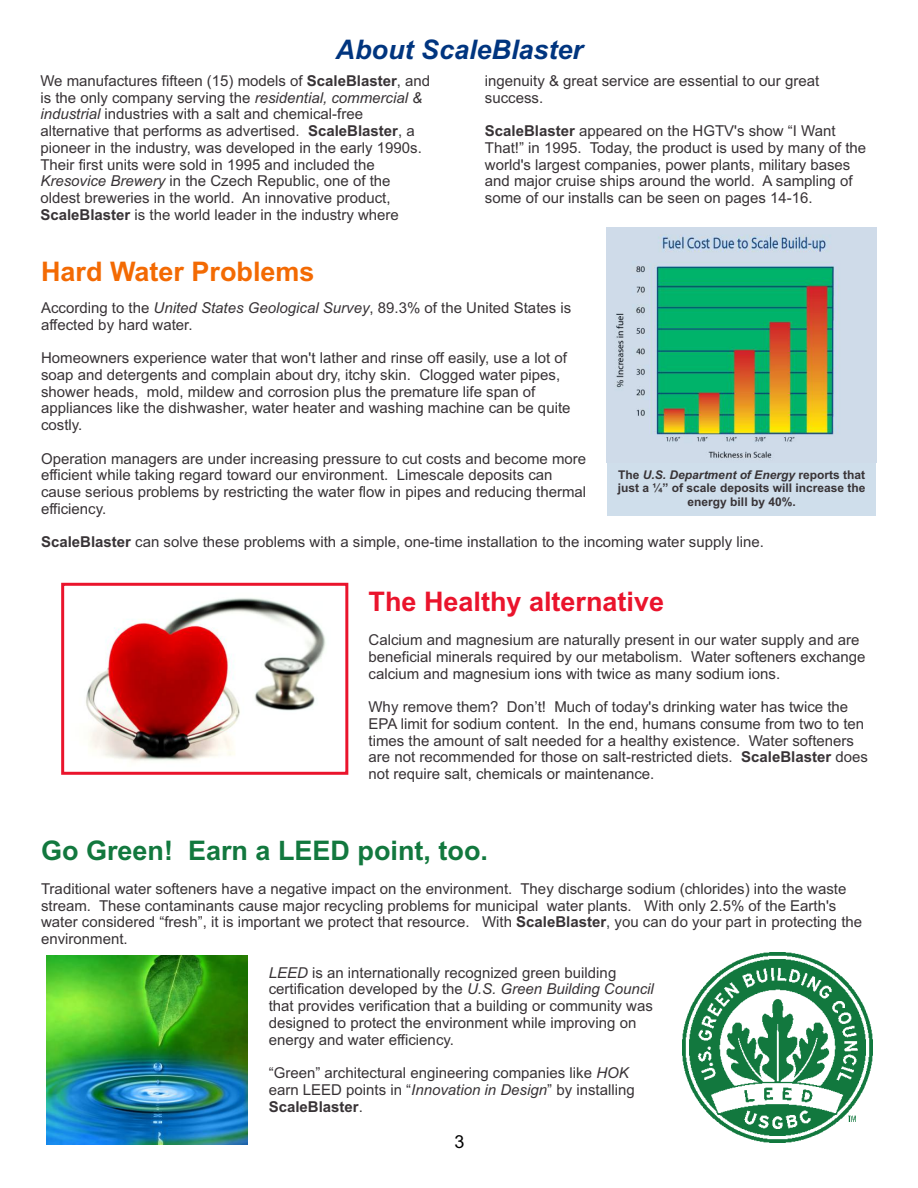
<style>
.page{position:relative;width:918px;height:1188px;background:#fff}
.page>*{position:absolute;margin:0;border:0;box-sizing:border-box;transform-origin:0 0}
.t1{font:700 27px "Arial";color:#12783e}
.t2{font:700 27px "Arial";color:#ea142c}
.t3{font:700 27px "Arial";color:#f36a03}
.t4{font:italic 700 27px "Arial";color:#00357f}
.t5{font:18px "Arial";color:#000}
.t6{font:15px/16.8px "Arial";color:#383336}
.t7{font:700 12px/13.4px "Arial";color:#383336;text-align:center}
.s1{font-weight:700}
.s2{font-style:italic}
</style>
<div class="page">
<div style="left:607px;top:227px;width:268px;height:289px;background:#cfdeeb"></div>
<img style="left:616px;top:227px;width:261px;height:235px">
<img style="left:86px;top:598px;width:240px;height:163px">
<div style="left:61px;top:583px;width:287px;height:192px;border:3px solid #ea142c"></div>
<img style="left:46px;top:955px;width:201px;height:189px">
<img style="left:683px;top:953px;width:189px;height:190px">
<h1 class="t4" style="left:336px;top:39px;width:249px">About ScaleBlaster</h1>
<p class="t6" style="left:40px;top:74px;width:391px">We manufactures fifteen (15) models of <span class="s1">ScaleBlaster</span>, and</p>
<p class="t6" style="left:485px;top:74px;width:336px">ingenuity &amp; great service are essential to our great</p>
<p class="t6" style="left:40px;top:90px;width:383px">is the only company serving the <span class="s2">residential, commercial &amp;</span></p>
<p class="t6" style="left:485px;top:90px;width:60px">success.</p>
<p class="t6" style="left:40px;top:107px;width:376px"><span class="s2">industrial</span> industries with a salt and chemical-free alternative that performs as advertised. <span class="s1">ScaleBlaster</span>, a</p>
<p class="t6" style="left:485px;top:124px;width:352px"><span class="s1">ScaleBlaster</span> appeared on the HGTV's show “I Want</p>
<p class="t6" style="left:40px;top:141px;width:383px">pioneer in the industry, was developed in the early 1990s.</p>
<p class="t6" style="left:485px;top:141px;width:383px">That!” in 1995. Today, the product is used by many of the</p>
<p class="t6" style="left:40px;top:157px;width:336px">Their first units were sold in 1995 and included the</p>
<p class="t6" style="left:485px;top:157px;width:367px">world's largest companies, power plants, military bases</p>
<p class="t6" style="left:40px;top:174px;width:352px"><span class="s2">Kresovice Brewery</span> in the Czech Republic, one of the</p>
<p class="t6" style="left:485px;top:174px;width:369px">and major cruise ships around the world. A sampling of</p>
<p class="t6" style="left:40px;top:191px;width:352px">oldest breweries in the world. An innovative product,</p>
<p class="t6" style="left:485px;top:191px;width:329px">some of our installs can be seen on pages 14-16.</p>
<p class="t6" style="left:40px;top:208px;width:360px"><span class="s1">ScaleBlaster</span> is the world leader in the industry where</p>
<h1 class="t3" style="left:41px;top:261px;width:275px">Hard Water Problems</h1>
<p class="t6" style="left:41px;top:301px;width:532px">According to the <span class="s2">United States Geological Survey</span>, 89.3% of the United States is affected by hard water.</p>
<p class="t6" style="left:41px;top:351px;width:531px">Homeowners experience water that won't lather and rinse off easily, use a lot of soap and detergents and complain about dry, itchy skin. Clogged water pipes, shower heads, mold, mildew and corrosion plus the premature life span of appliances like the dishwasher, water heater and washing machine can be quite costly.</p>
<p class="t6" style="left:41px;top:451px;width:547px">Operation managers are under increasing pressure to cut costs and become more efficient while taking regard toward our environment. Limescale deposits can cause serious problems by restricting the water flow in pipes and reducing thermal efficiency.</p>
<p class="t6" style="left:41px;top:535px;width:724px"><span class="s1">ScaleBlaster</span> can solve these problems with a simple, one-time installation to the incoming water supply line.</p>
<p class="t7" style="left:618px;top:469px;width:249px">The <span class="s2">U.S. Department of Energy</span> reports that just a ¼” of scale deposits will increase the energy bill by 40%.</p>
<h1 class="t2" style="left:369px;top:591px;width:297px">The Healthy alternative</h1>
<p class="t6" style="left:369px;top:633px;width:499px">Calcium and magnesium are naturally present in our water supply and are beneficial minerals required by our metabolism. Water softeners exchange calcium and magnesium ions with twice as many sodium ions.</p>
<p class="t6" style="left:369px;top:700px;width:501px">Why remove them? Don’t! Much of today's drinking water has twice the EPA limit for sodium content. In the end, humans consume from two to ten times the amount of salt needed for a healthy existence. Water softeners are not recommended for those on salt-restricted diets. <span class="s1">ScaleBlaster</span> does not require salt, chemicals or maintenance.</p>
<h1 class="t1" style="left:41px;top:840px;width:449px">Go Green! Earn a LEED point, too.</h1>
<p class="t6" style="left:41px;top:882px;width:823px">Traditional water softeners have a negative impact on the environment. They discharge sodium (chlorides) into the waste stream. These contaminants cause major recycling problems for municipal water plants. With only 2.5% of the Earth's water considered “fresh”, it is important we protect that resource. With <span class="s1">ScaleBlaster</span>, you can do your part in protecting the environment.</p>
<p class="t6" style="left:269px;top:965px;width:387px"><span class="s2">LEED</span> is an internationally recognized green building certification developed by the <span class="s2">U.S. Green Building Council </span>that provides verification that a building or community was designed to protect the environment while improving on energy and water efficiency.</p>
<p class="t6" style="left:269px;top:1066px;width:368px">“Green” architectural engineering companies like <span class="s2">HOK </span>earn LEED points in “<span class="s2">Innovation in Design</span>” by installing<br><span class="s1">ScaleBlaster</span>.</p>
<p class="t5" style="left:455px;top:1135px;width:12px">3</p>
</div>
